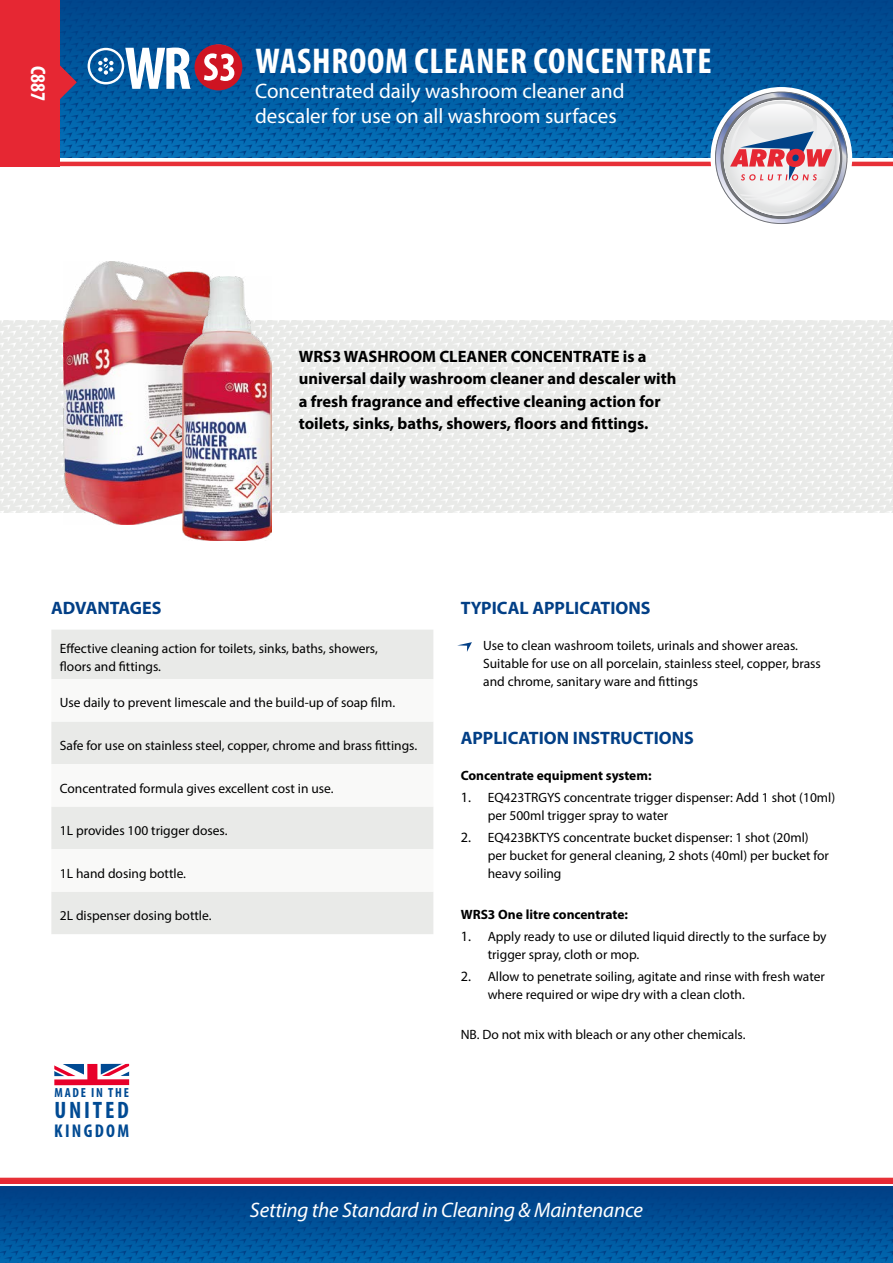
<style>
.page{position:relative;width:893px;height:1263px;background:#fff}
.page>*{position:absolute;margin:0;border:0;box-sizing:border-box;transform-origin:0 0}
.t1{font:700 condensed 36px "Myriad Pro";letter-spacing:.02em;color:#fff}
.t2{font:700 condensed 23.85px "Myriad Pro";letter-spacing:.115em;color:#004a93}
.t3{font:21px/25.2px "Myriad Pro";color:#fff}
.t4{font:italic 21px "Myriad Pro";letter-spacing:-.01em;color:#fff}
.t5{font:700 condensed 21px "Myriad Pro";color:#fff}
.t6{font:700 condensed 18.6px "Myriad Pro";letter-spacing:.12em;color:#004a93}
.t7{font:700 18px "Myriad Pro";color:#023f86}
.t8{font:700 16.5px/22.5px "Myriad Pro";color:#000}
.t9{font:13.5px/18px "Myriad Pro";color:#000}
.t10{font:700 13.5px "Myriad Pro";color:#000}
.t11{font:700 condensed 13.2px "Myriad Pro";letter-spacing:.13em;color:#004a93}
.s1{font-size:14.25px}
</style>
<div class="page">
<hr style="left:0;top:162px;width:893px;height:4px;background:#e73037">
<hr style="left:0;top:1178px;width:893px;height:4px;background:#e73037">
<svg style="left:59px;top:0;width:834px;height:157px;background:#01569c"></svg>
<svg style="left:710px;top:87px;width:142px;height:137px"></svg>
<svg style="left:0;top:1187px;width:893px;height:76px;background:#005096"></svg>
<svg style="left:0;top:321px;width:893px;height:192px;fill:#e9eae8"></svg>
<div style="left:0;top:0;width:59px;height:166px;background:#e62733"></div>
<svg style="left:59px;top:63px;width:18px;height:39px"></svg>
<img style="left:63px;top:261px;width:171px;height:263px">
<img style="left:182px;top:277px;width:89px;height:263px">
<svg style="left:54px;top:1064px;width:75px;height:21px"></svg>
<div style="left:51px;top:630px;width:382px;height:304px;background:#e9eae8"></div>
<svg style="left:51px;top:679px;width:382px;height:213px"></svg>
<svg style="left:457px;top:642px;width:15px;height:10px"></svg>
<svg style="left:88px;top:44px;width:154px;height:46px"></svg>
<hr style="left:0;top:1180px;width:893px;height:3px;background:#e62733">
<h3 class="t5" style="left:51px;top:66px;width:37px;rotate:90deg">C887</h3>
<h1 class="t1" style="left:255px;top:38px;width:458px">WASHROOM CLEANER CONCENTRATE</h1>
<h3 class="t3" style="left:255px;top:78px;width:371px">Concentrated daily washroom cleaner and descaler for use on all washroom surfaces</h3>
<p class="t8" style="left:299px;top:344px;width:379px">WRS3 WASHROOM CLEANER CONCENTRATE is a universal daily washroom cleaner and descaler with a fresh fragrance and effective cleaning action for toilets, sinks, baths, showers, floors and fittings.</p>
<h3 class="t7" style="left:51px;top:596px;width:112px">ADVANTAGES</h3>
<h3 class="t7" style="left:461px;top:596px;width:191px">TYPICAL APPLICATIONS</h3>
<p class="t9" style="left:483px;top:636px;width:339px">Use to clean washroom toilets, urinals and shower areas.<br>Suitable for use on all porcelain, stainless steel, copper, brass and chrome, sanitary ware and fittings</p>
<p class="t9" style="left:60px;top:639px;width:320px">Effective cleaning action for toilets, sinks, baths, showers, floors and fittings.</p>
<p class="t9" style="left:60px;top:694px;width:337px">Use daily to prevent limescale and the build-up of soap film.</p>
<p class="t9" style="left:60px;top:736px;width:359px">Safe for use on stainless steel, copper, chrome and brass fittings.</p>
<p class="t9" style="left:60px;top:779px;width:275px">Concentrated formula gives excellent cost in use.</p>
<p class="t9" style="left:60px;top:821px;width:169px">1L provides 100 trigger doses.</p>
<p class="t9" style="left:60px;top:864px;width:128px">1L hand dosing bottle.</p>
<p class="t9" style="left:60px;top:906px;width:153px">2L dispenser dosing bottle.</p>
<h3 class="t7" style="left:461px;top:726px;width:235px">APPLICATION INSTRUCTIONS</h3>
<p class="t10" style="left:461px;top:766px;width:192px">Concentrate equipment system:</p>
<p class="t9" style="left:488px;top:788px;width:349px;text-indent:-27px"><span class="s1">1.</span> EQ423TRGYS concentrate trigger dispenser: Add 1 shot (10ml) per 500ml trigger spray to water</p>
<p class="t9" style="left:488px;top:829px;width:343px;text-indent:-27px"><span class="s1">2.</span> EQ423BKTYS concentrate bucket dispenser: 1 shot (20ml) per bucket for general cleaning, 2 shots (40ml) per bucket for heavy soiling</p>
<p class="t10" style="left:461px;top:905px;width:169px">WRS3 One litre concentrate:</p>
<p class="t9" style="left:488px;top:927px;width:340px;text-indent:-27px"><span class="s1">1.</span> Apply ready to use or diluted liquid directly to the surface by trigger spray, cloth or mop.</p>
<p class="t9" style="left:488px;top:967px;width:339px;text-indent:-27px"><span class="s1">2.</span> Allow to penetrate soiling, agitate and rinse with fresh water where required or wipe dry with a clean cloth.</p>
<p class="t9" style="left:461px;top:1026px;width:286px">NB. Do not mix with bleach or any other chemicals.</p>
<p class="t11" style="left:55px;top:1085px;width:76px">MADE IN THE</p>
<h2 class="t2" style="left:54px;top:1095px;width:76px">UNITED</h2>
<h3 class="t6" style="left:54px;top:1119px;width:76px">KINGDOM</h3>
<h3 class="t4" style="left:250px;top:1197px;width:395px">Setting the Standard in Cleaning &amp; Maintenance</h3>
</div>
